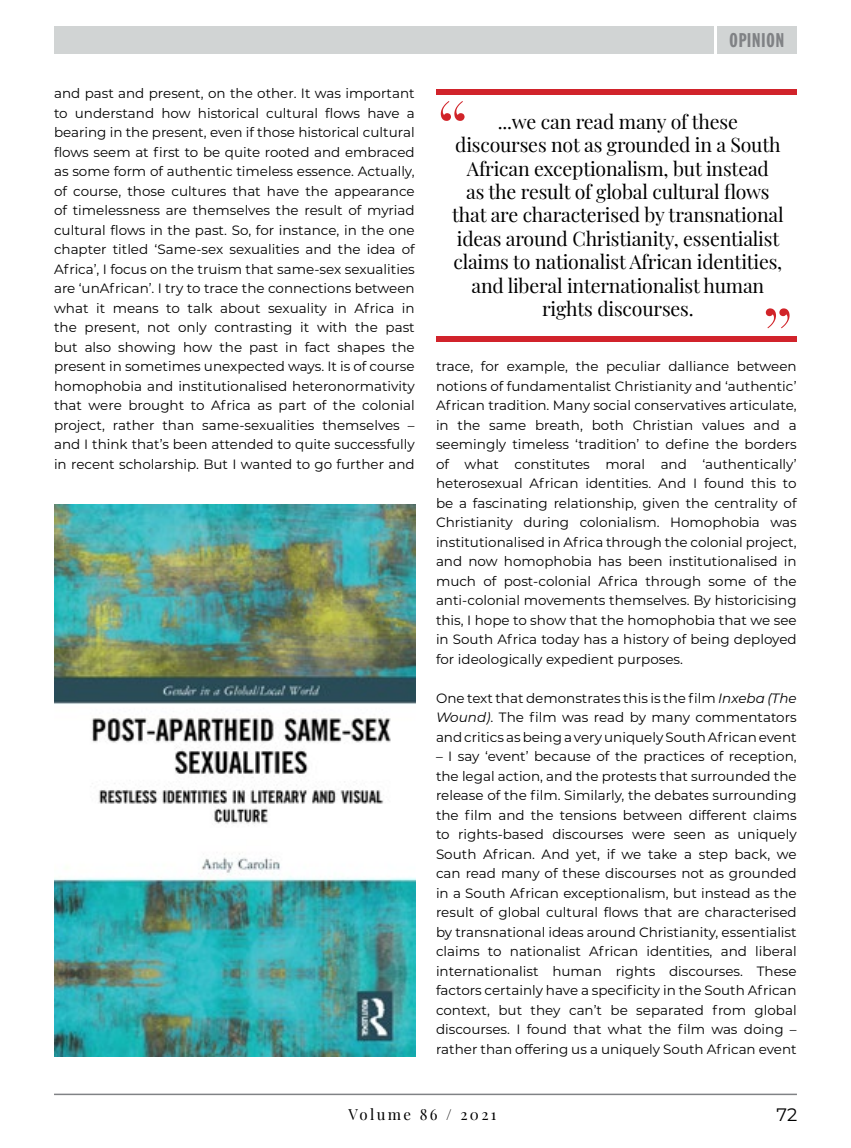
<style>
.page{position:relative;width:851px;height:1148px;background:#fff}
.page>*{position:absolute;margin:0;border:0;box-sizing:border-box;transform-origin:0 0}
.t1{font:19.5px/23.4px "Playfair Display";letter-spacing:-.01em;color:#000;text-align:center}
.t2{font:19.5px "Franklin Gothic Std Extra Cond";letter-spacing:.05em;color:#808285}
.t3{font:18px "Montserrat";color:#000}
.t4{font:15px "Playfair Display";letter-spacing:.16em;color:#000}
.t5{font:13.5px/19.5px "Montserrat";color:#000;text-align:justify}
.s1{font-style:italic}
</style>
<div class="page">
<hr style="left:54px;top:1093px;width:742px;height:2px;background:#808285">
<div style="left:717px;top:26px;width:79px;height:28px;background:#d1d4d4"></div>
<div style="left:54px;top:26px;width:659px;height:28px;background:#d1d4d4"></div>
<img style="left:54px;top:504px;width:361px;height:552px">
<div style="left:436px;top:90px;width:360px;height:5px;background:#d1232b"></div>
<div style="left:436px;top:336px;width:360px;height:5px;background:#d1232b"></div>
<svg style="left:441px;top:101px;width:23px;height:20px"></svg>
<svg style="left:765px;top:308px;width:24px;height:20px"></svg>
<p class="t5" style="left:54px;top:83px;width:362px">and past and present, on the other. It was important to understand how historical cultural flows have a bearing in the present, even if those historical cultural flows seem at first to be quite rooted and embraced as some form of authentic timeless essence. Actually, of course, those cultures that have the appearance of timelessness are themselves the result of myriad cultural flows in the past. So, for instance, in the one chapter titled ‘Same-sex sexualities and the idea of Africa’, I focus on the truism that same-sex sexualities are ‘unAfrican’. I try to trace the connections between what it means to talk about sexuality in Africa in the present, not only contrasting it with the past but also showing how the past in fact shapes the present in sometimes unexpected ways. It is of course homophobia and institutionalised heteronormativity that were brought to Africa as part of the colonial project, rather than same-sexualities themselves – and I think that’s been attended to quite successfully in recent scholarship. But I wanted to go further and</p>
<h1 class="t2" style="left:729px;top:30px;width:56px">OPINION</h1>
<p class="t1" style="left:452px;top:108px;width:333px">...we can read many of these discourses not as grounded in a South African exceptionalism, but instead<br>as the result of global cultural flows that are characterised by transnational ideas around Christianity, essentialist claims to nationalist African identities, and liberal internationalist human rights discourses.</p>
<p class="t5" style="left:436px;top:356px;width:362px">trace, for example, the peculiar dalliance between notions of fundamentalist Christianity and ‘authentic’ African tradition. Many social conservatives articulate, in the same breath, both Christian values and a seemingly timeless ‘tradition’ to define the borders of what constitutes moral and ‘authentically’ heterosexual African identities. And I found this to be a fascinating relationship, given the centrality of Christianity during colonialism. Homophobia was institutionalised in Africa through the colonial project, and now homophobia has been institutionalised in much of post-colonial Africa through some of the anti-colonial movements themselves. By historicising this, I hope to show that the homophobia that we see in South Africa today has a history of being deployed for ideologically expedient purposes.</p>
<p class="t5" style="left:436px;top:687px;width:362px">One text that demonstrates this is the film <span class="s1">Inxeba (The Wound)</span>. The film was read by many commentators and critics as being a very uniquely South African event</p>
<p class="t5" style="left:436px;top:746px;width:362px">– I say ‘event’ because of the practices of reception, the legal action, and the protests that surrounded the release of the film. Similarly, the debates surrounding the film and the tensions between different claims to rights-based discourses were seen as uniquely South African. And yet, if we take a step back, we can read many of these discourses not as grounded in a South African exceptionalism, but instead as the result of global cultural flows that are characterised by transnational ideas around Christianity, essentialist claims to nationalist African identities, and liberal internationalist human rights discourses. These factors certainly have a specificity in the South African context, but they can’t be separated from global discourses. I found that what the film was doing – rather than offering us a uniquely South African event</p>
<p class="t4" style="left:348px;top:1102px;width:149px">Volume 86 / 2021</p>
<h2 class="t3" style="left:776px;top:1102px;width:22px">72</h2>
</div>
